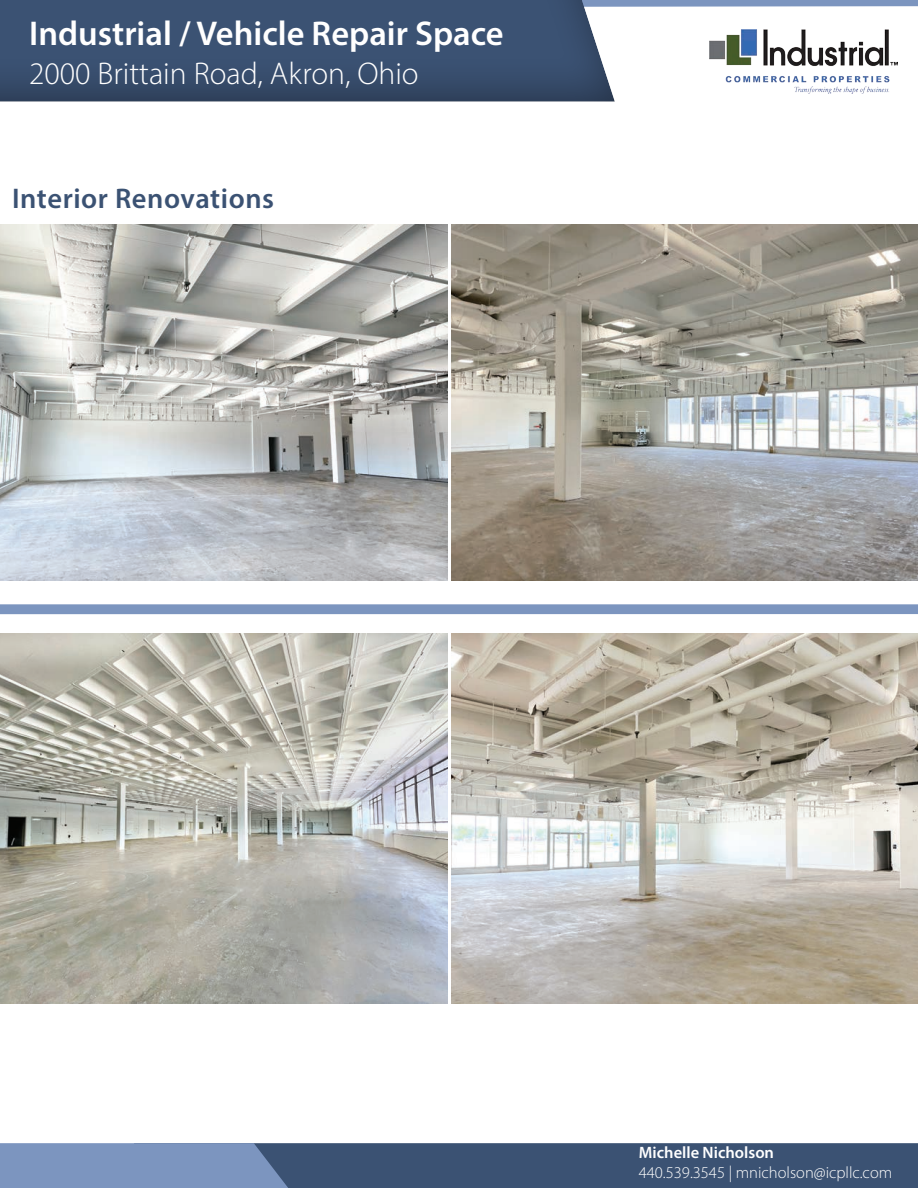
<style>
.page{position:relative;width:918px;height:1188px;background:#fff}
.page>*{position:absolute;margin:0;border:0;box-sizing:border-box;transform-origin:0 0}
.t1{font:600 34.5px "Myriad Pro";color:#fff}
.t2{font:300 31.5px "Myriad Pro";color:#fff}
.t3{font:600 28.5px "Myriad Pro";letter-spacing:.02em;color:#3b5273}
.t4{font:300 16.5px "Myriad Pro";color:#fff}
.t5{font:600 16.5px "Myriad Devanagari";color:#fff}
</style>
<div class="page">
<svg style="left:617px;top:0;width:301px;height:7px;background:#869dc3"></svg>
<img style="left:0;top:225px;width:447px;height:355px">
<img style="left:452px;top:225px;width:466px;height:355px">
<div style="left:0;top:604px;width:918px;height:10px;background:#7c95bf"></div>
<img style="left:0;top:633px;width:447px;height:371px">
<img style="left:452px;top:633px;width:466px;height:371px">
<svg style="left:0;top:1143px;width:918px;height:45px;background:#4e6689"></svg>
<div style="left:0;top:0;width:617px;height:106px;background:#231f20;opacity:.5"></div>
<img style="left:710px;top:30px;width:188px;height:63px">
<h1 class="t1" style="left:29px;top:11px;width:476px">Industrial / Vehicle Repair Space</h1>
<h2 class="t2" style="left:29px;top:55px;width:391px">2000 Brittain Road, Akron, Ohio</h2>
<h3 class="t3" style="left:12px;top:181px;width:264px">Interior Renovations</h3>
<p class="t5" style="left:639px;top:1143px;width:137px">Michelle Nicholson</p>
<p class="t4" style="left:639px;top:1162px;width:255px">440.539.3545 | mnicholson@icpllc.com</p>
</div>
